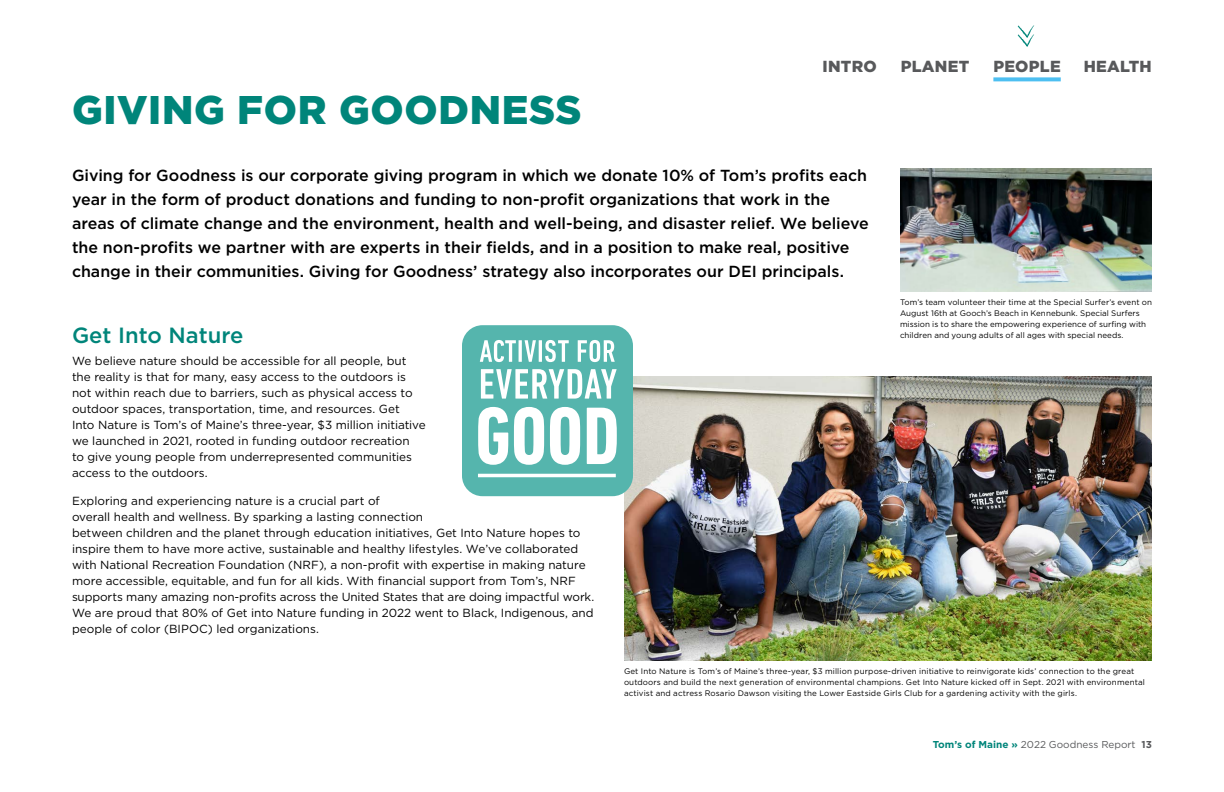
<style>
.page{position:relative;width:1224px;height:792px;background:#fff}
.page>*{position:absolute;margin:0;border:0;box-sizing:border-box;transform-origin:0 0}
.t1{font:900 40px "Gotham";letter-spacing:.015em;color:#00857a}
.t2{font:500 22px "Gotham";color:#00857a}
.t3{font:500 16px/24px "Gotham";color:#000}
.t4{font:900 16px "Gotham";letter-spacing:.015em;color:#58595b}
.t5{font:11.8px/16px "Gotham";letter-spacing:-.005em;color:#000}
.t6{font:10px "Gotham";color:#58595b}
.t7{font:8px/11px "Gotham";letter-spacing:.01em;color:#000}
.s1{font-weight:700;color:#00857a}
.s2{font-weight:700}
</style>
<div class="page">
<svg style="left:993px;top:77px;width:68px;height:4px"></svg>
<img style="left:624px;top:377px;width:528px;height:283px">
<svg style="left:462px;top:325px;width:171px;height:171px"></svg>
<img style="left:900px;top:168px;width:252px;height:124px">
<svg style="left:1018px;top:25px;width:17px;height:22px"></svg>
<h3 class="t1" style="left:72px;top:82px;width:511px">GIVING FOR GOODNESS</h3>
<h3 class="t4" style="left:823px;top:55px;width:56px">INTRO</h3>
<h3 class="t4" style="left:901px;top:55px;width:70px">PLANET</h3>
<h3 class="t4" style="left:993px;top:55px;width:69px">PEOPLE</h3>
<h3 class="t4" style="left:1084px;top:55px;width:69px">HEALTH</h3>
<p class="t3" style="left:72px;top:163px;width:798px">Giving for Goodness is our corporate giving program in which we donate 10% of Tom’s profits each year in the form of product donations and funding to non-profit organizations that work in the areas of climate change and the environment, health and well-being, and disaster relief. We believe the non-profits we partner with are experts in their fields, and in a position to make real, positive change in their communities. Giving for Goodness’ strategy also incorporates our DEI principals.</p>
<h4 class="t2" style="left:72px;top:321px;width:173px">Get Into Nature</h4>
<p class="t5" style="left:72px;top:352px;width:355px">We believe nature should be accessible for all people, but the reality is that for many, easy access to the outdoors is not within reach due to barriers, such as physical access to outdoor spaces, transportation, time, and resources. Get<br>Into Nature is Tom’s of Maine’s three-year, $3 million initiative we launched in 2021, rooted in funding outdoor recreation<br>to give young people from underrepresented communities access to the outdoors.</p>
<p class="t5" style="left:72px;top:492px;width:524px">Exploring and experiencing nature is a crucial part of<br>overall health and wellness. By sparking a lasting connection<br>between children and the planet through education initiatives, Get Into Nature hopes to inspire them to have more active, sustainable and healthy lifestyles. We’ve collaborated with National Recreation Foundation (NRF), a non-profit with expertise in making nature more accessible, equitable, and fun for all kids. With financial support from Tom’s, NRF supports many amazing non-profits across the United States that are doing impactful work.<br>We are proud that 80% of Get into Nature funding in 2022 went to Black, Indigenous, and people of color (BIPOC) led organizations.</p>
<p class="t7" style="left:900px;top:297px;width:253px">Tom’s team volunteer their time at the Special Surfer’s event on August 16th at Gooch’s Beach in Kennebunk. Special Surfers mission is to share the empowering experience of surfing with children and young adults of all ages with special needs.</p>
<p class="t7" style="left:624px;top:665px;width:522px">Get Into Nature is Tom’s of Maine’s three-year, $3 million purpose-driven initiative to reinvigorate kids’ connection to the great outdoors and build the next generation of environmental champions. Get Into Nature kicked off in Sept. 2021 with environmental activist and actress Rosario Dawson visiting the Lower Eastside Girls Club for a gardening activity with the girls.</p>
<p class="t6" style="left:933px;top:738px;width:221px"><span class="s1">Tom’s of Maine »</span> 2022 Goodness Report <span class="s2">13</span></p>
</div>
